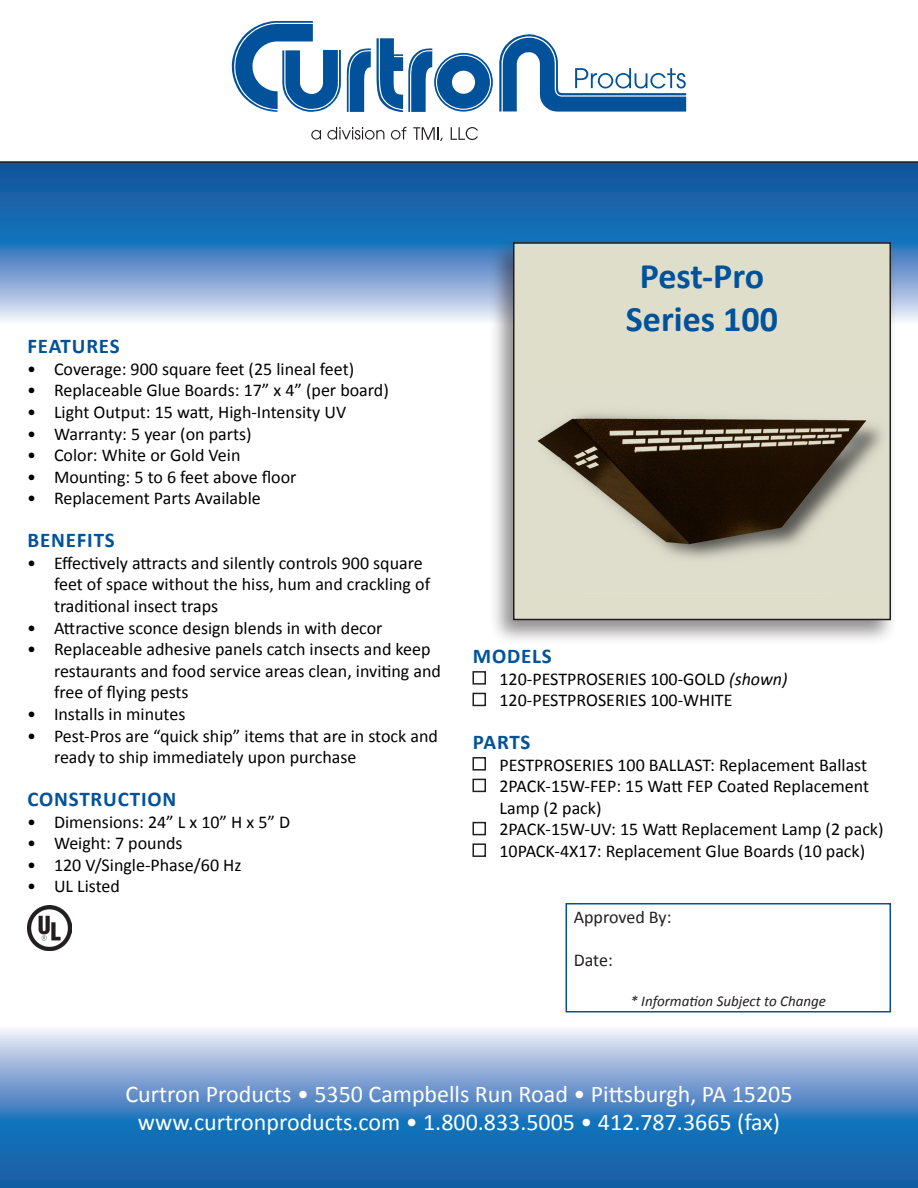
<style>
.page{position:relative;width:918px;height:1188px;background:#fff}
.page>*{position:absolute;margin:0;border:0;box-sizing:border-box;transform-origin:0 0}
.t1{font:700 36px/43.2px "Calibri";color:#00529b;text-align:center}
.t2{font:24px/28.8px "Calibri";color:#fff;text-align:center}
.t3{font:700 21px "Calibri";letter-spacing:.04em;color:#00529b}
.t4{font:18px/21.6px "Calibri";color:#000}
.t5{font:18px "Calibri";letter-spacing:-.005em;color:#231f20}
.t6{font:italic 15px "Calibri";color:#231f20}
.s1{font-style:italic}
</style>
<div class="page">
<svg style="left:0;top:1029px;width:918px;height:159px;background:#598fc7"></svg>
<svg style="left:0;top:163px;width:918px;height:158px;background:#3f7dbb"></svg>
<svg style="left:232px;top:21px;width:109px;height:91px"></svg>
<svg style="left:347px;top:48px;width:24px;height:64px"></svg>
<svg style="left:377px;top:38px;width:116px;height:74px"></svg>
<svg style="left:499px;top:34px;width:187px;height:78px"></svg>
<svg style="left:311px;top:130px;width:10px;height:10px"></svg>
<svg style="left:327px;top:127px;width:57px;height:13px"></svg>
<svg style="left:391px;top:127px;width:15px;height:13px"></svg>
<svg style="left:413px;top:127px;width:30px;height:14px"></svg>
<svg style="left:451px;top:127px;width:27px;height:13px"></svg>
<hr style="left:0;top:161px;width:918px;height:2px;background:#231f20">
<div style="left:566px;top:903px;width:325px;height:110px;border:2px solid #00529b"></div>
<div style="left:489px;top:237px;width:408px;height:409px;background:#231f20;opacity:.5"></div>
<div style="left:514px;top:243px;width:376px;height:377px;background:#dedecb"></div>
<img style="left:537px;top:413px;width:346px;height:146px">
<div style="left:513px;top:242px;width:378px;height:378px;border:2px solid #231f20"></div>
<div style="left:472px;top:671px;width:14px;height:14px;border:2px solid #231f20"></div>
<div style="left:472px;top:693px;width:14px;height:13px;border:2px solid #231f20"></div>
<div style="left:472px;top:757px;width:14px;height:14px;border:2px solid #231f20"></div>
<div style="left:472px;top:779px;width:14px;height:13px;border:2px solid #231f20"></div>
<div style="left:472px;top:822px;width:14px;height:13px;border:2px solid #231f20"></div>
<div style="left:472px;top:843px;width:14px;height:14px;border:2px solid #231f20"></div>
<img style="left:27px;top:906px;width:45px;height:45px">
<p class="t3" style="left:27px;top:333px;width:92px">FEATURES</p>
<p class="t4" style="left:27px;top:358px;width:329px">• Coverage: 900 square feet (25 lineal feet)</p>
<p class="t4" style="left:27px;top:380px;width:363px">• Replaceable Glue Boards: 17” x 4” (per board)</p>
<p class="t4" style="left:27px;top:401px;width:321px">• Light Output: 15 watt, High-Intensity UV</p>
<p class="t4" style="left:27px;top:423px;width:226px">• Warranty: 5 year (on parts)</p>
<p class="t4" style="left:27px;top:445px;width:215px">• Color: White or Gold Vein</p>
<p class="t4" style="left:27px;top:466px;width:271px">• Mounting: 5 to 6 feet above floor</p>
<p class="t4" style="left:27px;top:488px;width:235px">• Replacement Parts Available</p>
<p class="t3" style="left:27px;top:527px;width:87px">BENEFITS</p>
<p class="t4" style="left:54px;top:552px;width:378px;text-indent:-27px">• Effectively attracts and silently controls 900 square feet of space without the hiss, hum and crackling of traditional insect traps</p>
<p class="t4" style="left:27px;top:617px;width:357px">• Attractive sconce design blends in with decor</p>
<p class="t4" style="left:54px;top:638px;width:389px;text-indent:-27px">• Replaceable adhesive panels catch insects and keep restaurants and food service areas clean, inviting and free of flying pests</p>
<p class="t4" style="left:27px;top:703px;width:160px">• Installs in minutes</p>
<p class="t4" style="left:54px;top:725px;width:385px;text-indent:-27px">• Pest-Pros are “quick ship” items that are in stock and ready to ship immediately upon purchase</p>
<p class="t3" style="left:27px;top:786px;width:150px">CONSTRUCTION</p>
<p class="t4" style="left:27px;top:811px;width:265px">• Dimensions: 24” L x 10” H x 5” D</p>
<p class="t4" style="left:27px;top:832px;width:157px">• Weight: 7 pounds</p>
<p class="t4" style="left:27px;top:854px;width:216px">• 120 V/Single-Phase/60 Hz</p>
<p class="t4" style="left:27px;top:876px;width:94px">• UL Listed</p>
<h1 class="t1" style="left:626px;top:255px;width:154px">PEST-PRO<br>SERIES 100</h1>
<p class="t3" style="left:473px;top:643px;width:79px">MODELS</p>
<p class="t4" style="left:500px;top:668px;width:290px">120-PESTPROSERIES 100-GOLD <span class="s1">(shown)<br></span>120-PESTPROSERIES 100-WHITE</p>
<p class="t3" style="left:473px;top:729px;width:58px">PARTS</p>
<p class="t4" style="left:500px;top:754px;width:386px">PESTPROSERIES 100 BALLAST: Replacement Ballast 2PACK-15W-FEP: 15 Watt FEP Coated Replacement Lamp (2 pack)<br>2PACK-15W-UV: 15 Watt Replacement Lamp (2 pack)<br>10PACK-4X17: Replacement Glue Boards (10 pack)</p>
<p class="t5" style="left:574px;top:906px;width:99px">Approved By:</p>
<p class="t5" style="left:574px;top:949px;width:41px">Date:</p>
<p class="t6" style="left:630px;top:991px;width:197px">* Information Subject to Change</p>
<h2 class="t2" style="left:125px;top:1079px;width:669px">Curtron Products • 5350 Campbells Run Road • Pittsburgh, PA 15205 www.curtronproducts.com • 1.800.833.5005 • 412.787.3665 (fax)</h2>
</div>
